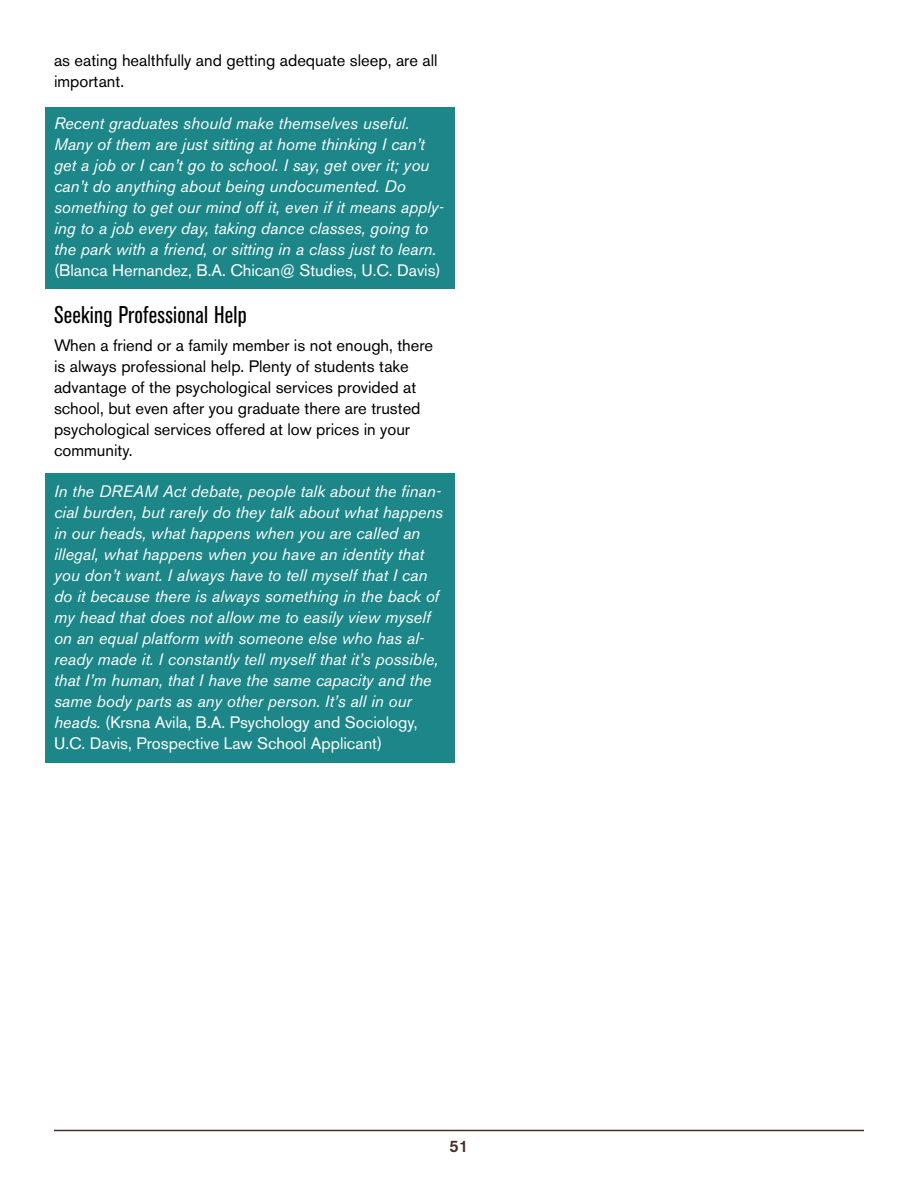
<style>
.page{position:relative;width:918px;height:1188px;background:#fff}
.page>*{position:absolute;margin:0;border:0;box-sizing:border-box;transform-origin:0 0}
.t1{font:condensed 24px "Akzidenz Grotesk BE";letter-spacing:.01em;color:#000}
.t2{font:italic 16.5px/21px "Akzidenz Grotesk BE";color:#fff}
.t3{font:16.5px/21px "Akzidenz Grotesk BE";color:#000}
.t4{font:16.5px "Akzidenz Grotesk BE";color:#fff}
.t5{font:500 16.5px "Akzidenz Grotesk BE";color:#462f27}
.s1{font-style:normal}
</style>
<div class="page">
<hr style="left:54px;top:1130px;width:810px;height:1px;background:#462f27">
<div style="left:45px;top:108px;width:410px;height:181px;background:#1c8688"></div>
<div style="left:45px;top:473px;width:410px;height:289px;background:#1c8688"></div>
<p class="t3" style="left:54px;top:50px;width:385px">as eating healthfully and getting adequate sleep, are all important.</p>
<p class="t2" style="left:54px;top:112px;width:391px">Recent graduates should make themselves useful.<br>Many of them are just sitting at home thinking I can’t get a job or I can’t go to school. I say, get over it; you can’t do anything about being undocumented. Do something to get our mind off it, even if it means apply&shy;ing to a job every day, taking dance classes, going to the park with a friend, or sitting in a class just to learn.</p>
<p class="t4" style="left:54px;top:260px;width:388px">(Blanca Hernandez, B.A. Chican@ Studies, U.C. Davis)</p>
<h1 class="t1" style="left:54px;top:301px;width:194px">Seeking Professional Help</h1>
<p class="t3" style="left:54px;top:334px;width:381px">When a friend or a family member is not enough, there is always professional help. Plenty of students take advantage of the psychological services provided at school, but even after you graduate there are trusted psychological services offered at low prices in your community.</p>
<p class="t2" style="left:54px;top:481px;width:391px">In the DREAM Act debate, people talk about the finan&shy;cial burden, but rarely do they talk about what happens in our heads, what happens when you are called an illegal, what happens when you have an identity that you don’t want. I always have to tell myself that I can do it because there is always something in the back of my head that does not allow me to easily view myself on an equal platform with someone else who has al&shy;ready made it. I constantly tell myself that it’s possible, that I’m human, that I have the same capacity and the same body parts as any other person. It’s all in our heads. <span class="s1">(Krsna Avila, B.A. Psychology and Sociology, U.C. Davis, Prospective Law School Applicant)</span></p>
<p class="t5" style="left:450px;top:1136px;width:20px">51</p>
</div>
